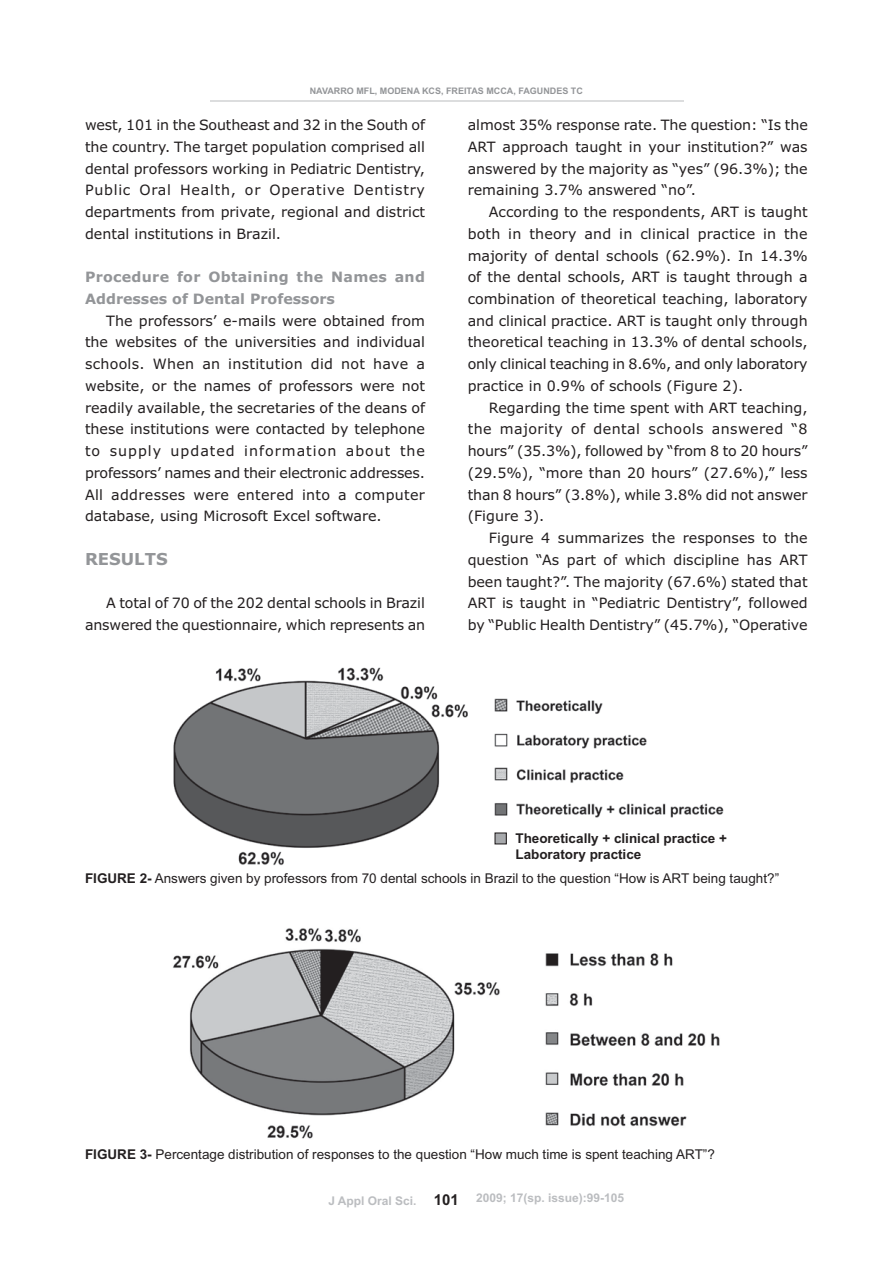
<style>
.page{position:relative;width:893px;height:1263px;background:#fff}
.page>*{position:absolute;margin:0;border:0;box-sizing:border-box;transform-origin:0 0}
.t1{font:700 16.5px "Verdana";color:#939598}
.t2{font:14.25px/21.8px "Verdana";color:#231f20;text-align:justify}
.t3{font:700 14.25px/21.8px "Verdana";letter-spacing:.02em;color:#939598}
.t4{font:13.5px "Arial";color:#231f20}
.t5{font:700 13.5px/16.2px "Arial";color:#231f20}
.t6{font:700 12px "Arial";color:#bbbdc0}
.t7{font:700 9px "Arial";color:#939598}
.s1{font-weight:700}
.s2{font-size:15px;color:#231f20}
</style>
<div class="page">
<hr style="left:211px;top:100px;width:473px;height:1px;background:#dcddde">
<img style="left:173px;top:928px;width:547px;height:211px">
<img style="left:173px;top:667px;width:551px;height:198px">
<div style="left:495px;top:833px;width:11px;height:11px;background:#a7a9ac"></div>
<div style="left:494px;top:832px;width:13px;height:12px;border:1px solid #231f20"></div>
<p class="t7" style="left:310px;top:87px;width:275px">NAVARRO MFL, MODENA KCS, FREITAS MCCA, FAGUNDES TC</p>
<p class="t2" style="left:85px;top:115px;width:342px">west, 101 in the Southeast and 32 in the South of the country. The target population comprised all dental professors working in Pediatric Dentistry, Public Oral Health, or Operative Dentistry departments from private, regional and district dental institutions in Brazil.</p>
<p class="t3" style="left:85px;top:267px;width:341px">Procedure for Obtaining the Names and<br>Addresses of Dental Professors</p>
<p class="t2" style="left:85px;top:311px;width:342px;text-indent:21px">The professors’ e-mails were obtained from the websites of the universities and individual schools. When an institution did not have a website, or the names of professors were not readily available, the secretaries of the deans of these institutions were contacted by telephone to supply updated information about the professors’ names and their electronic addresses.<br>All addresses were entered into a computer database, using Microsoft Excel software.</p>
<p class="t1" style="left:85px;top:552px;width:84px">RESULTS</p>
<p class="t2" style="left:85px;top:594px;width:342px;text-align:right">A total of 70 of the 202 dental schools in Brazil answered the questionnaire, which represents an</p>
<p class="t2" style="left:468px;top:115px;width:342px">almost 35% response rate. The question: “Is the ART approach taught in your institution?” was answered by the majority as “yes” (96.3%); the remaining 3.7% answered “no”.</p>
<p class="t2" style="left:468px;top:202px;width:342px;text-indent:21px">According to the respondents, ART is taught both in theory and in clinical practice in the majority of dental schools (62.9%). In 14.3% of the dental schools, ART is taught through a combination of theoretical teaching, laboratory and clinical practice. ART is taught only through theoretical teaching in 13.3% of dental schools, only clinical teaching in 8.6%, and only laboratory practice in 0.9% of schools (Figure 2).</p>
<p class="t2" style="left:468px;top:398px;width:342px;text-indent:21px">Regarding the time spent with ART teaching, the majority of dental schools answered “8 hours” (35.3%), followed by “from 8 to 20 hours” (29.5%), “more than 20 hours” (27.6%),” less than 8 hours” (3.8%), while 3.8% did not answer (Figure 3).</p>
<p class="t2" style="left:468px;top:528px;width:341px;text-indent:21px">Figure 4 summarizes the responses to the question “As part of which discipline has ART been taught?”. The majority (67.6%) stated that ART is taught in “Pediatric Dentistry”, followed by “Public Health Dentistry” (45.7%), “Operative</p>
<p class="t5" style="left:515px;top:832px;width:213px">Theoretically + clinical practice +<br>Laboratory practice</p>
<p class="t4" style="left:85px;top:873px;width:696px"><span class="s1">FIGURE 2-</span> Answers given by professors from 70 dental schools in Brazil to the question “How is ART being taught?”</p>
<p class="t4" style="left:85px;top:1150px;width:631px"><span class="s1">FIGURE 3-</span> Percentage distribution of responses to the question “How much time is spent teaching ART”?</p>
<p class="t6" style="left:328px;top:1196px;width:132px">J Appl Oral Sci. <span class="s2">101</span></p>
<p class="t6" style="left:476px;top:1194px;width:150px">2009; 17(sp. issue):99-105</p>
</div>
